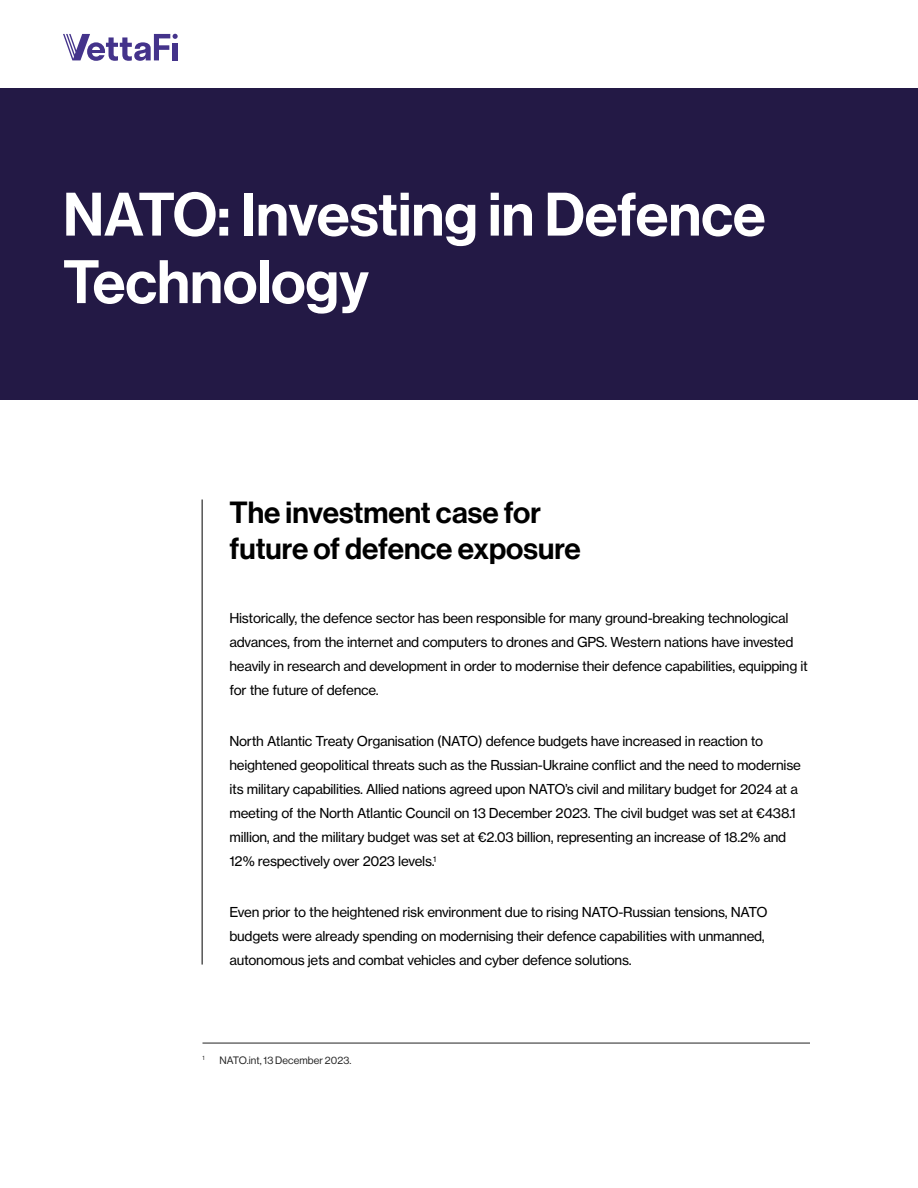
<style>
.page{position:relative;width:918px;height:1188px;background:#fff}
.page>*{position:absolute;margin:0;border:0;box-sizing:border-box;transform-origin:0 0}
.t1{font:60px/67.5px "N Haas Grotesk DS Pro 65 Md";color:#fff}
.H3_Subhead{font:30px/36px "N Haas Grotesk DS Pro 65 Md";color:#000}
.Body_final{font:13.5px/24px "N Haas Grotesk TX Pro 55 Rg";letter-spacing:-.02em;color:#000}
.Footnote_with_rule{font:10.5px "N Haas Grotesk DS Pro 55 Rg";letter-spacing:.01em;color:#232323}
.Footnote_with_rule-2{font:6.15px "N Haas Grotesk DS Pro 55 Rg";color:#232323}
</style>
<div class="page">
<div style="left:0;top:88px;width:918px;height:312px;background:#231945"></div>
<hr style="left:202px;top:500px;width:1px;height:465px;background:#000">
<hr style="left:202px;top:1043px;width:608px;height:1px;background:#232323">
<svg style="left:63px;top:34px;width:115px;height:27px"></svg>
<p class="t1" style="left:63px;top:182px;width:704px">NATO: Investing in Defence<br>Technology</p>
<p class="H3_Subhead" style="left:230px;top:495px;width:353px">The investment case for future of defence exposure</p>
<p class="Body_final" style="left:230px;top:606px;width:580px">Historically, the defence sector has been responsible for many ground-breaking technological advances, from the internet and computers to drones and GPS. Western nations have invested heavily in research and development in order to modernise their defence capabilities, equipping it for the future of defence.</p>
<p class="Body_final" style="left:230px;top:729px;width:573px">North Atlantic Treaty Organisation (NATO) defence budgets have increased in reaction to heightened geopolitical threats such as the Russian-Ukraine conflict and the need to modernise its military capabilities. Allied nations agreed upon NATO’s civil and military budget for 2024 at a meeting of the North Atlantic Council on 13 December 2023. The civil budget was set at €438.1 million, and the military budget was set at €2.03 billion, representing an increase of 18.2% and 12% respectively over 2023 levels.<sup>1</sup></p>
<p class="Body_final" style="left:230px;top:900px;width:540px">Even prior to the heightened risk environment due to rising NATO-Russian tensions, NATO budgets were already spending on modernising their defence capabilities with unmanned, autonomous jets and combat vehicles and cyber defence solutions.</p>
<p class="Footnote_with_rule-2" style="left:202px;top:1054px;width:4px">1</p>
<p class="Footnote_with_rule" style="left:220px;top:1054px;width:133px">NATO.int, 13 December 2023.</p>
</div>
